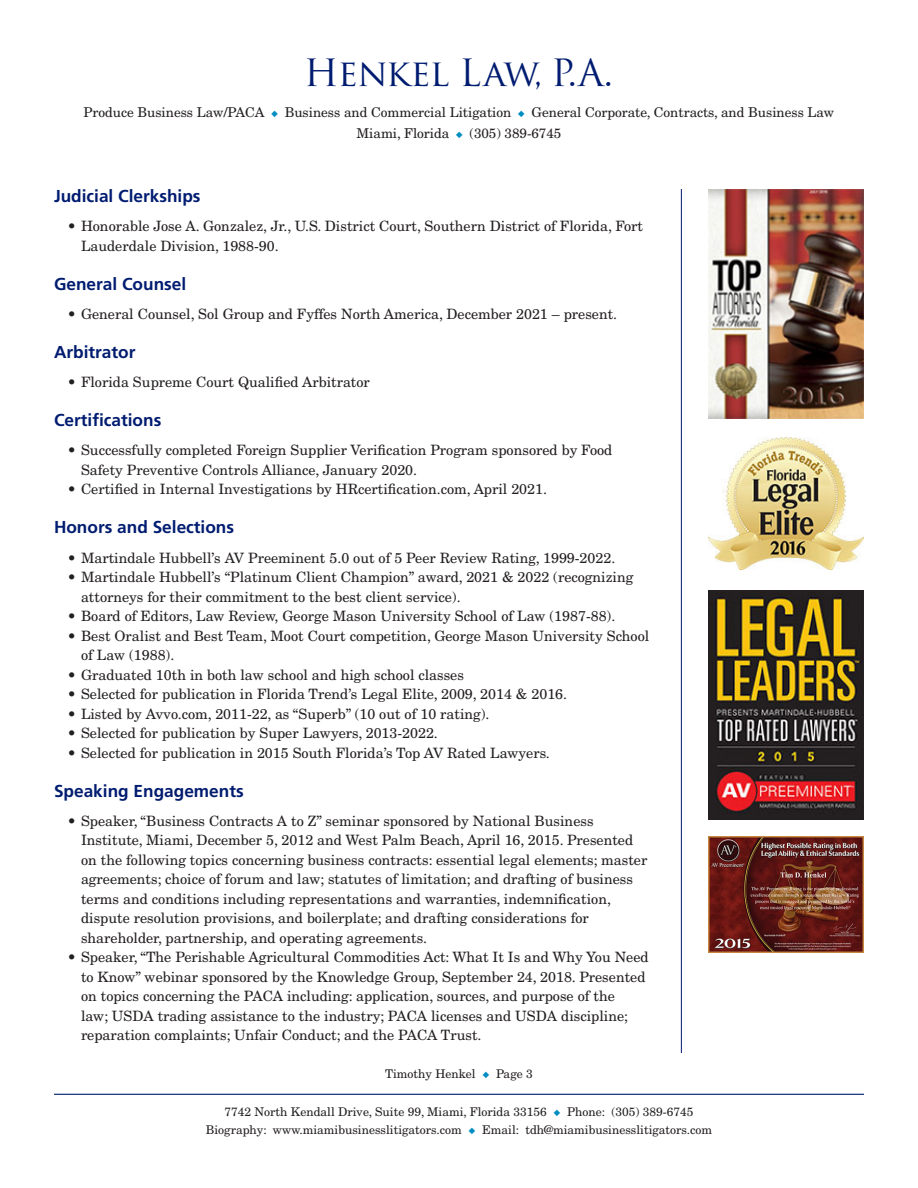
<style>
.page{position:relative;width:918px;height:1188px;background:#fff}
.page>*{position:absolute;margin:0;border:0;box-sizing:border-box;transform-origin:0 0}
.t1{font:36.6px "Trajan Pro";letter-spacing:-.025em;color:#001c70}
.sub{font:700 17.25px "Frutiger LT Std";color:#001c70}
.t2{font:14.25px/19.5px "New Century Schlbk LT Std";color:#231f20}
.t3{font:13.5px/21px "New Century Schlbk LT Std";letter-spacing:-.005em;color:#231f20;text-align:center}
.t4{font:12px/18px "New Century Schlbk LT Std";color:#231f20;text-align:center}
.s1{color:#008dc1}
</style>
<div class="page">
<hr style="left:681px;top:189px;width:1px;height:864px;background:#001c70">
<hr style="left:54px;top:1094px;width:810px;height:1px;background:#001c70">
<img style="left:709px;top:590px;width:155px;height:229px">
<img style="left:709px;top:837px;width:155px;height:115px">
<img style="left:708px;top:189px;width:156px;height:230px">
<img style="left:708px;top:437px;width:156px;height:132px">
<h1 class="t1" style="left:304px;top:50px;width:311px">Henkel Law, P.A.</h1>
<p class="t3" style="left:84px;top:101px;width:752px">Produce Business Law/PACA <span class="s1">◆</span> Business and Commercial Litigation <span class="s1">◆</span> General Corporate, Contracts, and Business Law<br>Miami, Florida <span class="s1">◆</span> (305) 389-6745</p>
<p class="sub" style="left:54px;top:186px;width:148px">Judicial Clerkships</p>
<p class="t2" style="left:81px;top:216px;width:564px;text-indent:-14px">• Honorable Jose A. Gonzalez, Jr., U.S. District Court, Southern District of Florida, Fort<br>Lauderdale Division, 1988-90.</p>
<p class="sub" style="left:54px;top:274px;width:134px">General Counsel</p>
<p class="t2" style="left:68px;top:304px;width:551px">• General Counsel, Sol Group and Fyffes North America, December 2021 – present.</p>
<p class="sub" style="left:54px;top:342px;width:83px">Arbitrator</p>
<p class="t2" style="left:68px;top:372px;width:304px">• Florida Supreme Court Qualified Arbitrator</p>
<p class="sub" style="left:54px;top:410px;width:109px">Certifications</p>
<p class="t2" style="left:81px;top:441px;width:533px;text-indent:-14px">• Successfully completed Foreign Supplier Verification Program sponsored by Food<br>Safety Preventive Controls Alliance, January 2020.</p>
<p class="t2" style="left:68px;top:480px;width:481px">• Certified in Internal Investigations by HRcertification.com, April 2021.</p>
<p class="sub" style="left:54px;top:517px;width:182px">Honors and Selections</p>
<p class="t2" style="left:68px;top:548px;width:549px">• Martindale Hubbell’s AV Preeminent 5.0 out of 5 Peer Review Rating, 1999-2022.</p>
<p class="t2" style="left:81px;top:567px;width:554px;text-indent:-14px">• Martindale Hubbell’s “Platinum Client Champion” award, 2021 &amp; 2022 (recognizing attorneys for their commitment to the best client service).</p>
<p class="t2" style="left:68px;top:606px;width:549px">• Board of Editors, Law Review, George Mason University School of Law (1987-88).</p>
<p class="t2" style="left:81px;top:626px;width:570px;text-indent:-14px">• Best Oralist and Best Team, Moot Court competition, George Mason University School of Law (1988).</p>
<p class="t2" style="left:68px;top:665px;width:398px">• Graduated 10th in both law school and high school classes</p>
<p class="t2" style="left:68px;top:684px;width:501px">• Selected for publication in Florida Trend’s Legal Elite, 2009, 2014 &amp; 2016.</p>
<p class="t2" style="left:68px;top:704px;width:424px">• Listed by Avvo.com, 2011-22, as “Superb” (10 out of 10 rating).</p>
<p class="t2" style="left:68px;top:723px;width:372px">• Selected for publication by Super Lawyers, 2013-2022.</p>
<p class="t2" style="left:68px;top:743px;width:484px">• Selected for publication in 2015 South Florida’s Top AV Rated Lawyers.</p>
<p class="sub" style="left:54px;top:781px;width:191px">Speaking Engagements</p>
<p class="t2" style="left:81px;top:811px;width:568px;text-indent:-14px">• Speaker, “Business Contracts A to Z” seminar sponsored by National Business Institute, Miami, December 5, 2012 and West Palm Beach, April 16, 2015. Presented on the following topics concerning business contracts: essential legal elements; master agreements; choice of forum and law; statutes of limitation; and drafting of business terms and conditions including representations and warranties, indemnification, dispute resolution provisions, and boilerplate; and drafting considerations for shareholder, partnership, and operating agreements.</p>
<p class="t2" style="left:81px;top:948px;width:569px;text-indent:-14px">• Speaker, “The Perishable Agricultural Commodities Act: What It Is and Why You Need to Know” webinar sponsored by the Knowledge Group, September 24, 2018. Presented on topics concerning the PACA including: application, sources, and purpose of the<br>law; USDA trading assistance to the industry; PACA licenses and USDA discipline; reparation complaints; Unfair Conduct; and the PACA Trust.</p>
<p class="t4" style="left:385px;top:1065px;width:149px">Timothy Henkel <span class="s1">◆</span> Page 3</p>
<p class="t4" style="left:206px;top:1103px;width:508px">7742 North Kendall Drive, Suite 99, Miami, Florida 33156 <span class="s1">◆</span> Phone: (305) 389-6745<br>Biography: www.miamibusinesslitigators.com <span class="s1">◆</span> Email: tdh@miamibusinesslitigators.com</p>
</div>
